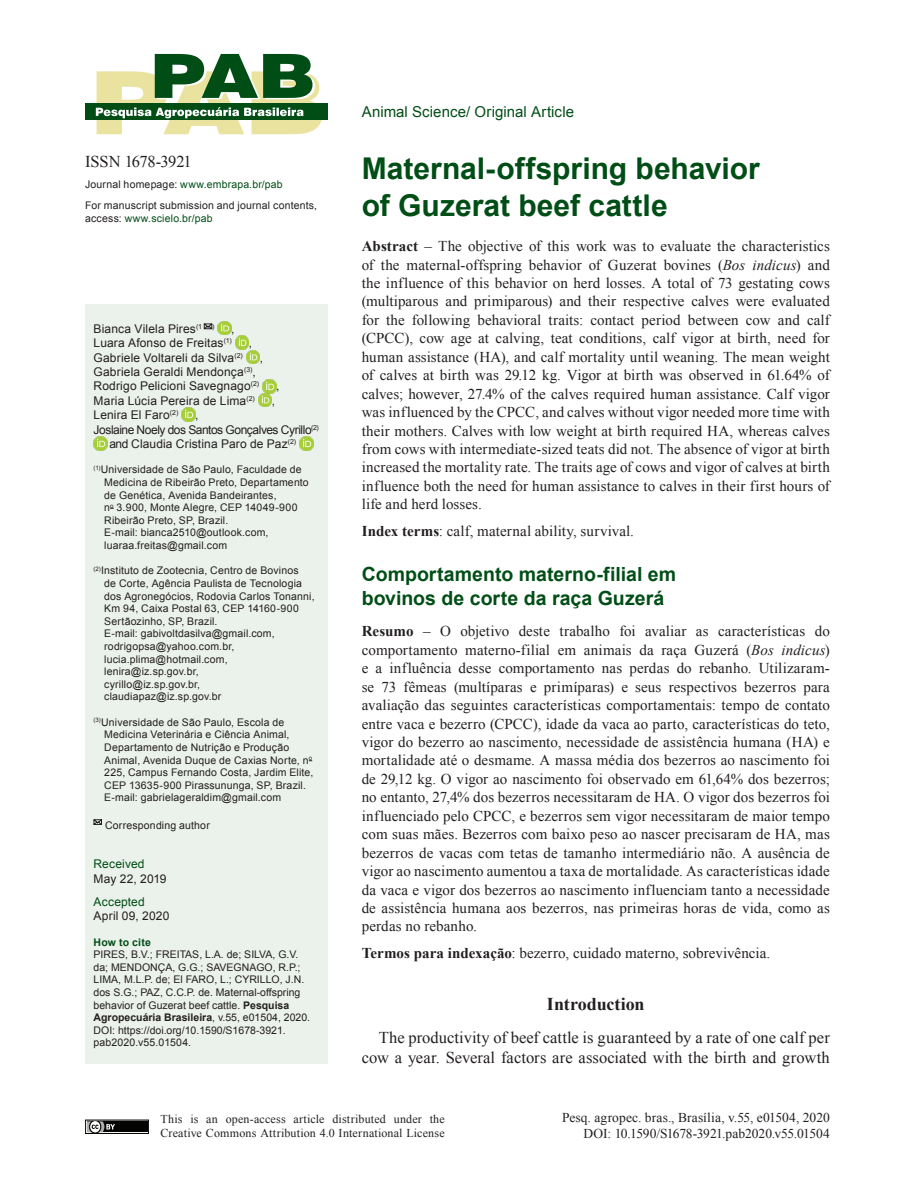
<style>
.page{position:relative;width:915px;height:1191px;background:#fff}
.page>*{position:absolute;margin:0;border:0;box-sizing:border-box;transform-origin:0 0}
.TÍTULO_DO_ARTIGO{font:700 30px/36.5px "Arial";color:#004e16}
.TÍTULO_DO_ABSTRACT{font:700 19.5px/23.9px "Arial";color:#004e16}
.TITULO_MIOLO{font:700 18px "Times New Roman";letter-spacing:-.005em;color:#231f20}
.MIOLO{font:16.5px/20.2px "Times New Roman";letter-spacing:.005em;color:#231f20;text-align:right}
.ISSNe{font:16.5px "Times New Roman";letter-spacing:-.03em;color:#231f20}
.RESUMO_ABSTRACT{font:15px/18.5px "Times New Roman";letter-spacing:.005em;color:#231f20;text-align:justify}
.SEÇÃO_TIPO_DE_ARTIGO{font:15px "Arial";letter-spacing:.005em;color:#004e16}
.t1{font:13.5px/16.2px "Times New Roman";letter-spacing:.005em;color:#231f20;text-align:right}
.AUTORES{font:12px/14.4px "Arial";letter-spacing:.01em;color:#231f20;text-align:right}
.t2{font:12px/14.4px "Times New Roman";letter-spacing:.015em;color:#231f20}
.AUTORES-2{font:12px "Arial";letter-spacing:-.035em;color:#231f20}
.ACEITE_DATA{font:12px "Arial";letter-spacing:.015em;color:#231f20}
.RECEBIDO_DATA{font:12px "Arial";letter-spacing:.005em;color:#231f20}
.RECEBIDO{font:12px "Arial";letter-spacing:.01em;color:#004e16}
.ACEITE{font:12px "Arial";letter-spacing:.01em;color:#004e16}
.NOTAS_AUTORES{font:10.5px/12.6px "Arial";letter-spacing:.015em;color:#231f20}
.HOW_TO_CITE_TEXTO{font:10.5px/12.6px "Arial";color:#231f20}
.ENDERECO_ELETRONICO{font:10.5px/12.6px "Arial";letter-spacing:.015em;color:#231f20}
.ENDERECO_ELETRONICO-2{font:10.5px "Arial";letter-spacing:.015em;color:#004e16}
.AUTOR_CORRESP{font:10.5px "Arial";letter-spacing:.015em;color:#231f20}
.HOW_TO_CITE{font:700 10.5px "Arial";letter-spacing:.02em;color:#004e16}
.AUTORES-3{font:6.9px "Arial";color:#231f20}
.s1{color:#231f20}
.s2{color:#004e16}
.s3{font-weight:700}
.s4{font-style:italic}
</style>
<div class="page">
<div style="left:85px;top:1119px;width:64px;height:15px;border:1px solid #040503"></div>
<div style="left:87px;top:1121px;width:60px;height:11px;background:#040503"></div>
<svg style="left:85px;top:1119px;width:30px;height:15px"></svg>
<div style="left:85px;top:104px;width:242px;height:16px;background:#004e16"></div>
<svg style="left:96px;top:54px;width:226px;height:80px"></svg>
<div style="left:85px;top:304px;width:242px;height:759px;background:#ebf1eb"></div>
<svg style="left:204px;top:323px;width:8px;height:6px"></svg>
<img style="left:218px;top:321px;width:13px;height:14px">
<svg style="left:235px;top:336px;width:13px;height:13px"></svg>
<img style="left:246px;top:350px;width:13px;height:14px">
<img style="left:262px;top:380px;width:14px;height:13px">
<img style="left:258px;top:393px;width:14px;height:14px">
<svg style="left:182px;top:408px;width:13px;height:13px"></svg>
<img style="left:94px;top:436px;width:13px;height:14px">
<img style="left:299px;top:436px;width:14px;height:14px">
<svg style="left:94px;top:819px;width:8px;height:5px"></svg>
<p class="ISSNe" style="left:85px;top:150px;width:108px">ISSN 1678-3921</p>
<p class="ENDERECO_ELETRONICO-2" style="left:85px;top:178px;width:199px"><span class="s1">Journal homepage:</span> www.embrapa.br/pab</p>
<p class="ENDERECO_ELETRONICO" style="left:85px;top:199px;width:233px">For manuscript submission and journal contents, access: <span class="s2">www.scielo.br/pab</span></p>
<p class="AUTORES" style="left:94px;top:321px;width:110px">Bianca Vilela Pires<sup>(1</sup></p>
<p class="AUTORES-3" style="left:212px;top:322px;width:4px">)</p>
<p class="AUTORES" style="left:94px;top:321px;width:142px">,<br>Luara Afonso de Freitas<sup>(1)</sup></p>
<p class="AUTORES" style="left:248px;top:336px;width:5px">,</p>
<p class="AUTORES" style="left:94px;top:350px;width:151px">Gabriele Voltareli da Silva<sup>(2)</sup></p>
<p class="AUTORES" style="left:259px;top:350px;width:5px">,</p>
<p class="AUTORES" style="left:94px;top:365px;width:167px;text-align:left">Gabriela Geraldi Mendonça<sup>(3)</sup>,<br>Rodrigo Pelicioni Savegnago<sup>(2)</sup></p>
<p class="AUTORES" style="left:94px;top:393px;width:163px">Maria Lúcia Pereira de Lima<sup>(2)</sup></p>
<p class="AUTORES" style="left:276px;top:379px;width:5px">,</p>
<p class="AUTORES" style="left:272px;top:393px;width:5px">,</p>
<p class="AUTORES" style="left:94px;top:408px;width:86px">Lenira El Faro<sup>(2)</sup></p>
<p class="AUTORES" style="left:195px;top:408px;width:5px">,</p>
<p class="AUTORES-2" style="left:94px;top:421px;width:227px">Joslaine Noely dos Santos Gonçalves Cyrillo<sup>(2)</sup></p>
<p class="AUTORES" style="left:109px;top:437px;width:188px">and Claudia Cristina Paro de Paz<sup>(2)</sup></p>
<p class="NOTAS_AUTORES" style="left:104px;top:463px;width:206px;text-indent:-11px"><sup>(1)</sup>Universidade de São Paulo, Faculdade de Medicina de Ribeirão Preto, Departamento de Genética, Avenida Bandeirantes,<br>n<sup>o</sup> 3.900, Monte Alegre, CEP 14049-900<br>Ribeirão Preto, SP, Brazil.<br>E-mail: bianca2510@outlook.com, luaraa.freitas@gmail.com</p>
<p class="NOTAS_AUTORES" style="left:104px;top:564px;width:212px;text-indent:-11px"><sup>(2)</sup>Instituto de Zootecnia, Centro de Bovinos<br>de Corte, Agência Paulista de Tecnologia dos Agronegócios, Rodovia Carlos Tonanni, Km 94, Caixa Postal 63, CEP 14160-900<br>Sertãozinho, SP, Brazil.<br>E-mail: gabivoltdasilva@gmail.com, rodrigopsa@yahoo.com.br, lucia.plima@hotmail.com, lenira@iz.sp.gov.br,<br>cyrillo@iz.sp.gov.br, claudiapaz@iz.sp.gov.br</p>
<p class="NOTAS_AUTORES" style="left:104px;top:716px;width:210px;text-indent:-11px"><sup>(3)</sup>Universidade de São Paulo, Escola de Medicina Veterinária e Ciência Animal, Departamento de Nutrição e Produção Animal, Avenida Duque de Caxias Norte, n<sup>o </sup>225, Campus Fernando Costa, Jardim Elite, CEP 13635-900 Pirassununga, SP, Brazil.<br>E-mail: gabrielageraldim@gmail.com</p>
<p class="AUTOR_CORRESP" style="left:105px;top:818px;width:106px">Corresponding author</p>
<p class="RECEBIDO" style="left:94px;top:856px;width:52px">Received</p>
<p class="RECEBIDO_DATA" style="left:94px;top:870px;width:74px">May 22, 2019</p>
<p class="ACEITE" style="left:94px;top:893px;width:53px">Accepted</p>
<p class="ACEITE_DATA" style="left:94px;top:908px;width:77px">April 09, 2020</p>
<p class="HOW_TO_CITE" style="left:94px;top:935px;width:59px">How to cite</p>
<p class="HOW_TO_CITE_TEXTO" style="left:94px;top:948px;width:218px">PIRES, B.V.; FREITAS, L.A. de; SILVA, G.V. da; MENDONÇA, G.G.; SAVEGNAGO, R.P.; LIMA, M.L.P. de; El FARO, L.; CYRILLO, J.N. dos S.G.; PAZ, C.C.P. de. Maternal-offspring behavior of Guzerat beef cattle. <span class="s3">Pesquisa Agropecuária Brasileira</span>, v.55, e01504, 2020.<br>DOI: https://doi.org/10.1590/S1678-3921. pab2020.v55.01504.</p>
<p class="SEÇÃO_TIPO_DE_ARTIGO" style="left:361px;top:102px;width:214px">Animal Science/ Original Article</p>
<p class="TÍTULO_DO_ARTIGO" style="left:361px;top:151px;width:399px">Maternal-offspring behavior of Guzerat beef cattle</p>
<p class="RESUMO_ABSTRACT" style="left:361px;top:237px;width:469px"><span class="s3">Abstract</span> ‒ The objective of this work was to evaluate the characteristics of the maternal-offspring behavior of Guzerat bovines (<span class="s4">Bos indicus</span>) and the influence of this behavior on herd losses. A total of 73 gestating cows (multiparous and primiparous) and their respective calves were evaluated for the following behavioral traits: contact period between cow and calf (CPCC), cow age at calving, teat conditions, calf vigor at birth, need for human assistance (HA), and calf mortality until weaning. The mean weight of calves at birth was 29.12 kg. Vigor at birth was observed in 61.64% of calves; however, 27.4% of the calves required human assistance. Calf vigor was influenced by the CPCC, and calves without vigor needed more time with their mothers. Calves with low weight at birth required HA, whereas calves from cows with intermediate-sized teats did not. The absence of vigor at birth increased the mortality rate. The traits age of cows and vigor of calves at birth influence both the need for human assistance to calves in their first hours of life and herd losses.</p>
<p class="RESUMO_ABSTRACT" style="left:361px;top:522px;width:274px"><span class="s3">Index terms</span>: calf, maternal ability, survival.</p>
<p class="TÍTULO_DO_ABSTRACT" style="left:361px;top:563px;width:316px">Comportamento materno-filial em bovinos de corte da raça Guzerá</p>
<p class="RESUMO_ABSTRACT" style="left:361px;top:622px;width:469px"><span class="s3">Resumo</span> – O objetivo deste trabalho foi avaliar as características do comportamento materno-filial em animais da raça Guzerá (<span class="s4">Bos indicus</span>) e a influência desse comportamento nas perdas do rebanho. Utilizaram&shy;se 73 fêmeas (multíparas e primíparas) e seus respectivos bezerros para avaliação das seguintes características comportamentais: tempo de contato entre vaca e bezerro (CPCC), idade da vaca ao parto, características do teto, vigor do bezerro ao nascimento, necessidade de assistência humana (HA) e mortalidade até o desmame. A massa média dos bezerros ao nascimento foi de 29,12 kg. O vigor ao nascimento foi observado em 61,64% dos bezerros; no entanto, 27,4% dos bezerros necessitaram de HA. O vigor dos bezerros foi influenciado pelo CPCC, e bezerros sem vigor necessitaram de maior tempo com suas mães. Bezerros com baixo peso ao nascer precisaram de HA, mas bezerros de vacas com tetas de tamanho intermediário não. A ausência de vigor ao nascimento aumentou a taxa de mortalidade. As características idade da vaca e vigor dos bezerros ao nascimento influenciam tanto a necessidade de assistência humana aos bezerros, nas primeiras horas de vida, como as perdas no rebanho.</p>
<p class="RESUMO_ABSTRACT" style="left:361px;top:944px;width:410px"><span class="s3">Termos para indexação</span>: bezerro, cuidado materno, sobrevivência.</p>
<p class="TITULO_MIOLO" style="left:546px;top:991px;width:99px">Introduction</p>
<p class="MIOLO" style="left:361px;top:1027px;width:469px">The productivity of beef cattle is guaranteed by a rate of one calf per cow a year. Several factors are associated with the birth and growth</p>
<p class="t2" style="left:160px;top:1111px;width:286px">This is an open-access article distributed under the<br>Creative Commons Attribution 4.0 International License</p>
<p class="t1" style="left:562px;top:1109px;width:269px">Pesq. agropec. bras., Brasília, v.55, e01504, 2020<br>DOI: 10.1590/S1678-3921.pab2020.v55.01504</p>
</div>
